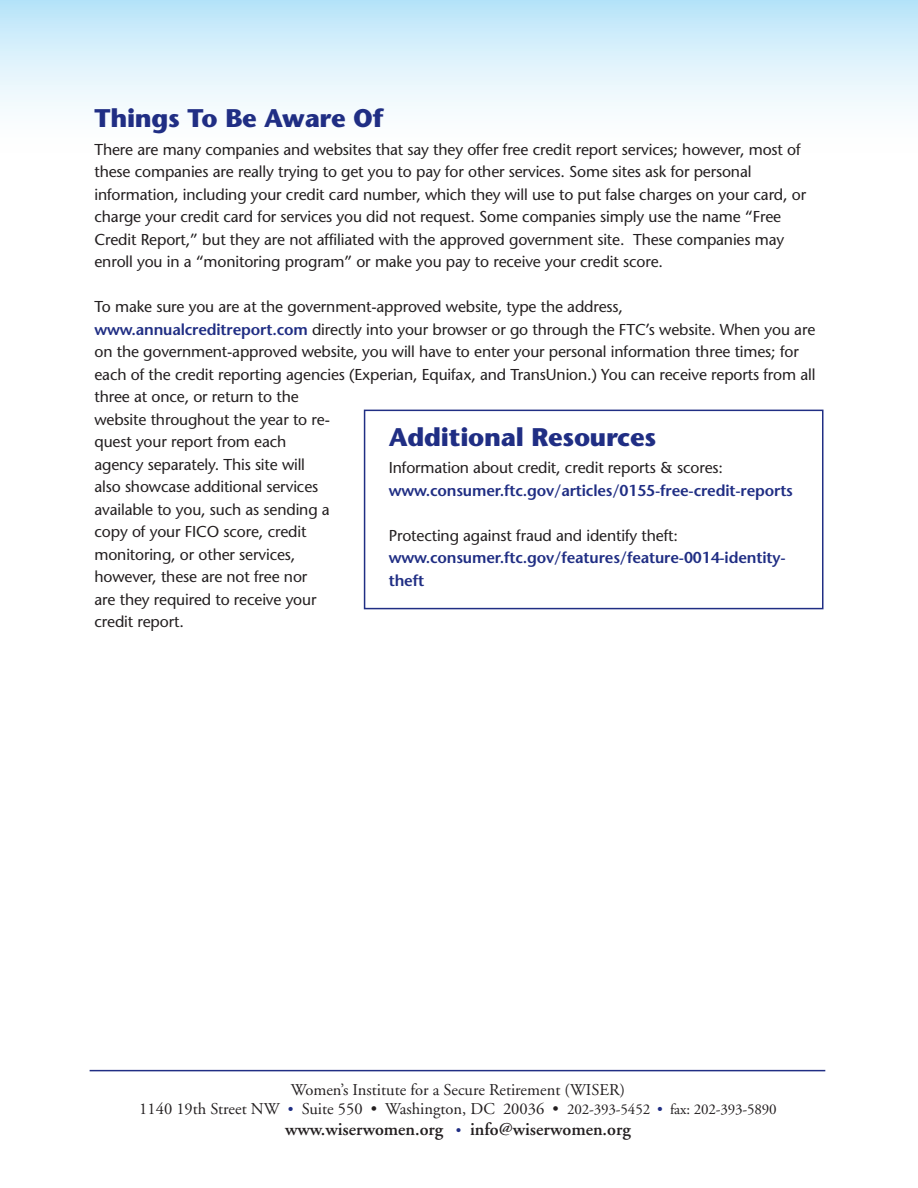
<style>
.page{position:relative;width:918px;height:1188px;background:#fff}
.page>*{position:absolute;margin:0;border:0;box-sizing:border-box;transform-origin:0 0}
.t1{font:700 25.5px "Stone Sans";letter-spacing:-.01em;color:#202e84}
.t2{font:600 18px "Adobe Garamond";color:#231f20}
.t3{font:16.5px/19.5px "Adobe Garamond";color:#231f20;text-align:center}
.t4{font:15.75px/22.5px "Stone Sans";letter-spacing:-.01em;color:#231f20}
.t5{font:600 15.75px/22.5px "Stone Sans";letter-spacing:-.01em;color:#202e84}
.s1{font-weight:600;color:#202e84}
.s2{font-size:15px;color:#202e84}
.s3{font-size:15px}
.s4{font-weight:400;font-size:14.55px;color:#202e84}
</style>
<div class="page">
<div style="left:0;top:0;width:918px;height:153px;background:linear-gradient(to bottom,#bde6f9,#fff)"></div>
<hr style="left:90px;top:1070px;width:735px;height:1px;background:#202e84">
<div style="left:364px;top:410px;width:460px;height:199px;border:2px solid #202e84"></div>
<h1 class="t1" style="left:94px;top:108px;width:291px">Things To Be Aware Of</h1>
<p class="t4" style="left:94px;top:140px;width:713px">There are many companies and websites that say they offer free credit report services; however, most of these companies are really trying to get you to pay for other services. Some sites ask for personal information, including your credit card number, which they will use to put false charges on your card, or charge your credit card for services you did not request. Some companies simply use the name “Free Credit Report,” but they are not affiliated with the approved government site. These companies may enroll you in a “monitoring program” or make you pay to receive your credit score.</p>
<p class="t4" style="left:94px;top:297px;width:722px">To make sure you are at the government-approved website, type the address, <span class="s1">www.annualcreditreport.com</span> directly into your browser or go through the FTC’s website. When you are on the government-approved website, you will have to enter your personal information three times; for each of the credit reporting agencies (Experian, Equifax, and TransUnion.) You can receive reports from all three at once, or return to the<br>website throughout the year to re-<br>quest your report from each<br>agency separately. This site will<br>also showcase additional services<br>available to you, such as sending a<br>copy of your FICO score, credit<br>monitoring, or other services,<br>however, these are not free nor<br>are they required to receive your<br>credit report.</p>
<h1 class="t1" style="left:389px;top:427px;width:269px">Additional Resources</h1>
<p class="t4" style="left:389px;top:458px;width:336px">Information about credit, credit reports &amp; scores:</p>
<p class="t5" style="left:389px;top:481px;width:406px">www.consumer.ftc.gov/articles/0155-free-credit-reports</p>
<p class="t4" style="left:389px;top:526px;width:291px">Protecting against fraud and identify theft:</p>
<p class="t5" style="left:389px;top:548px;width:398px">www.consumer.ftc.gov/features/feature-0014-identity&shy;theft</p>
<p class="t3" style="left:139px;top:1081px;width:639px">Women’s Institute for a Secure Retirement (WISER)<br>1140 19th Street NW <span class="s2">•</span> Suite 550 • Washington, DC 20036 • <span class="s3">202-393-5452</span> <span class="s2">•</span> <span class="s3">fax: 202-393-5890</span></p>
<p class="t2" style="left:285px;top:1122px;width:347px">www.wiserwomen.org <span class="s4">•</span> info@wiserwomen.org</p>
</div>
